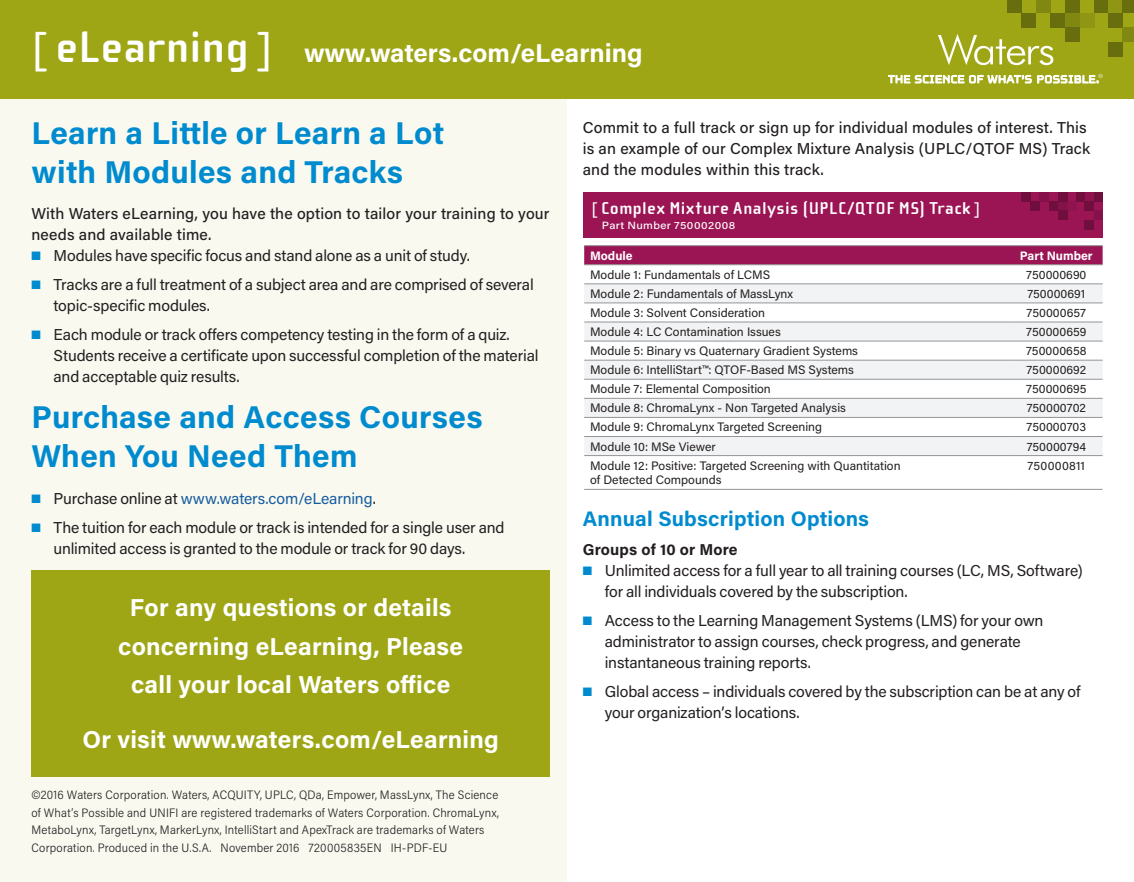
<style>
.page{position:relative;width:1134px;height:882px;background:#fff}
.page>*{position:absolute;margin:0;border:0;box-sizing:border-box;transform-origin:0 0}
.Eyebrow_Text{font:700 45.15px "Cholla Sans";letter-spacing:.01em;color:#fff;scale:1.1 1}
.t1{font:700 31.5px/38.5px "Acumin Pro";letter-spacing:.01em;color:#008bcf}
.t2{font:700 25.9px "Acumin Pro";color:#fff}
.t3{font:700 24.5px/38.5px "Acumin Pro";letter-spacing:.01em;color:#fff;text-align:center}
.t4{font:700 21px "Acumin Pro";letter-spacing:.01em;color:#008bcf}
.Eyebrow_Text-2{font:700 17.68px "Cholla Sans";letter-spacing:.035em;color:#fff;scale:1.1 1}
.t5{font:15.75px/21px "Acumin Pro";letter-spacing:-.01em;color:#231f20}
.t6{font:500 15.75px/21px "Acumin Pro";letter-spacing:.01em;color:#231f20}
.t7{font:15.75px "Acumin Pro";letter-spacing:-.01em;color:#175d9e}
.t8{font:700 15.75px "Acumin Pro";letter-spacing:.01em;color:#231f20}
.t9{font:12.25px/14.7px "Acumin Pro";color:#231f20}
.Boilerplate{font:300 12.25px/17.5px "Acumin Pro Semi Cond";letter-spacing:.015em;color:#231f20}
.t10{font:700 12.25px "Acumin Pro";color:#fff}
.t11{font:12.25px "Acumin Pro";letter-spacing:.025em;color:#231f20}
.Eyebrow_Text-3{font:500 10.5px "Acumin Pro";letter-spacing:.035em;color:#fff;scale:1.1 1}
.s1{font-family:"Cholla Unicase";font-weight:400}
.s2{color:#008bcf}
.s3{color:#231f20}
</style>
<div class="page">
<div style="left:0;top:91px;width:567px;height:791px;background:#f9f9f0"></div>
<div style="left:0;top:0;width:1134px;height:98px;background:#9ea615"></div>
<div style="left:1007px;top:0;width:14px;height:13px;background:#686e0e"></div>
<div style="left:1108px;top:42px;width:15px;height:15px;background:#686e0e"></div>
<div style="left:1021px;top:13px;width:15px;height:14px;background:#686e0e"></div>
<div style="left:1036px;top:0;width:15px;height:13px;background:#818811"></div>
<div style="left:1051px;top:13px;width:14px;height:14px;background:#686e0e"></div>
<div style="left:1065px;top:13px;width:15px;height:14px;background:#818811"></div>
<div style="left:1080px;top:13px;width:14px;height:14px;background:#8e9613"></div>
<div style="left:1065px;top:0;width:15px;height:13px;background:#686e0e"></div>
<div style="left:1065px;top:27px;width:15px;height:15px;background:#686e0e"></div>
<div style="left:1108px;top:0;width:15px;height:13px;background:#8e9613"></div>
<div style="left:1094px;top:0;width:14px;height:13px;background:#686e0e"></div>
<div style="left:1123px;top:0;width:11px;height:13px;background:#686e0e"></div>
<div style="left:1108px;top:13px;width:15px;height:14px;background:#686e0e"></div>
<div style="left:1123px;top:27px;width:11px;height:15px;background:#818811"></div>
<svg style="left:888px;top:73px;width:215px;height:10px"></svg>
<svg style="left:938px;top:34px;width:115px;height:31px"></svg>
<div style="left:583px;top:192px;width:520px;height:46px;background:#9b1555"></div>
<div style="left:1022px;top:192px;width:9px;height:10px;background:#700e3e"></div>
<div style="left:1085px;top:220px;width:9px;height:9px;background:#700e3e"></div>
<div style="left:1031px;top:202px;width:9px;height:9px;background:#700e3e"></div>
<div style="left:1040px;top:192px;width:9px;height:10px;background:#841149"></div>
<div style="left:1049px;top:202px;width:9px;height:9px;background:#700e3e"></div>
<div style="left:1058px;top:202px;width:9px;height:9px;background:#841149"></div>
<div style="left:1067px;top:202px;width:9px;height:9px;background:#8e134e"></div>
<div style="left:1058px;top:192px;width:9px;height:10px;background:#700e3e"></div>
<div style="left:1058px;top:211px;width:9px;height:9px;background:#700e3e"></div>
<div style="left:1085px;top:192px;width:9px;height:10px;background:#8e134e"></div>
<div style="left:1076px;top:192px;width:9px;height:10px;background:#700e3e"></div>
<div style="left:1094px;top:192px;width:9px;height:10px;background:#700e3e"></div>
<div style="left:1085px;top:202px;width:9px;height:9px;background:#700e3e"></div>
<div style="left:1094px;top:211px;width:9px;height:9px;background:#841149"></div>
<div style="left:584px;top:246px;width:519px;height:18px;background:#9b1555"></div>
<svg style="left:584px;top:284px;width:519px;height:171px;fill:#f2f3f4"></svg>
<hr style="left:584px;top:283px;width:426px;height:1px;background:#939598">
<hr style="left:1010px;top:283px;width:93px;height:1px;background:#939598">
<hr style="left:584px;top:303px;width:426px;height:1px;background:#939598">
<hr style="left:1010px;top:303px;width:93px;height:1px;background:#939598">
<hr style="left:584px;top:245px;width:426px;height:1px;background:#939598">
<hr style="left:1010px;top:245px;width:93px;height:1px;background:#939598">
<hr style="left:584px;top:264px;width:426px;height:1px;background:#939598">
<hr style="left:1010px;top:264px;width:93px;height:1px;background:#939598">
<hr style="left:584px;top:322px;width:426px;height:1px;background:#939598">
<hr style="left:1010px;top:322px;width:93px;height:1px;background:#939598">
<hr style="left:584px;top:341px;width:426px;height:1px;background:#939598">
<hr style="left:1010px;top:341px;width:93px;height:1px;background:#939598">
<hr style="left:584px;top:360px;width:426px;height:1px;background:#939598">
<hr style="left:1010px;top:360px;width:93px;height:1px;background:#939598">
<hr style="left:584px;top:379px;width:426px;height:1px;background:#939598">
<hr style="left:1010px;top:379px;width:93px;height:1px;background:#939598">
<hr style="left:584px;top:398px;width:426px;height:1px;background:#939598">
<hr style="left:1010px;top:398px;width:93px;height:1px;background:#939598">
<hr style="left:584px;top:417px;width:426px;height:1px;background:#939598">
<hr style="left:1010px;top:417px;width:93px;height:1px;background:#939598">
<hr style="left:584px;top:436px;width:426px;height:1px;background:#939598">
<hr style="left:1010px;top:436px;width:93px;height:1px;background:#939598">
<hr style="left:584px;top:455px;width:426px;height:1px;background:#939598">
<hr style="left:1010px;top:455px;width:93px;height:1px;background:#939598">
<hr style="left:584px;top:489px;width:426px;height:1px;background:#939598">
<hr style="left:1010px;top:489px;width:93px;height:1px;background:#939598">
<div style="left:32px;top:570px;width:518px;height:206px;background:#9ea615"></div>
<p class="Eyebrow_Text" style="left:32px;top:22px;width:221px"><span class="s1">[</span> eLearning <span class="s1">]</span></p>
<p class="t2" style="left:304px;top:34px;width:340px">www.waters.com/eLearning</p>
<p class="t1" style="left:32px;top:112px;width:414px">Learn a Little or Learn a Lot with Modules and Tracks</p>
<p class="t6" style="left:32px;top:203px;width:520px">With Waters eLearning, you have the option to tailor your training to your needs and available time.</p>
<p class="t5" style="left:32px;top:245px;width:440px"><span class="s2">■</span> Modules have specific focus and stand alone as a unit of study.</p>
<p class="t5" style="left:54px;top:274px;width:482px;text-indent:-22px"><span class="s2">■</span> Tracks are a full treatment of a subject area and are comprised of several topic-specific modules.</p>
<p class="t5" style="left:54px;top:323px;width:487px;text-indent:-22px"><span class="s2">■</span> Each module or track offers competency testing in the form of a quiz.<br>Students receive a certificate upon successful completion of the material and acceptable quiz results.</p>
<p class="t1" style="left:32px;top:397px;width:453px">Purchase and Access Courses<br>When You Need Them</p>
<p class="t7" style="left:32px;top:487px;width:346px"><span class="s2">■</span> <span class="s3">Purchase online at</span> www.waters.com/eLearning<span class="s3">.</span></p>
<p class="t5" style="left:54px;top:516px;width:453px;text-indent:-22px"><span class="s2">■</span> The tuition for each module or track is intended for a single user and unlimited access is granted to the module or track for 90 days.</p>
<p class="t3" style="left:118px;top:588px;width:347px">For any questions or details concerning eLearning, Please call your local Waters office</p>
<p class="t3" style="left:83px;top:719px;width:418px">Or visit www.waters.com/eLearning</p>
<p class="Boilerplate" style="left:32px;top:786px;width:469px">©2016 Waters Corporation. Waters, ACQUITY, UPLC, QDa, Empower, MassLynx, The Science of What’s Possible and UNIFI are registered trademarks of Waters Corporation. ChromaLynx, MetaboLynx, TargetLynx, MarkerLynx, IntelliStart and ApexTrack are trademarks of Waters Corporation. Produced in the U.S.A. November 2016 720005835EN IH-PDF-EU</p>
<p class="t6" style="left:583px;top:116px;width:509px">Commit to a full track or sign up for individual modules of interest. This is an example of our Complex Mixture Analysis (UPLC/QTOF MS) Track and the modules within this track.</p>
<p class="Eyebrow_Text-2" style="left:592px;top:199px;width:355px"><span class="s1">[</span> Complex Mixture Analysis (UPLC/QTOF MS) Track <span class="s1">]</span></p>
<p class="Eyebrow_Text-3" style="left:602px;top:219px;width:123px">Part Number 750002008</p>
<p class="t10" style="left:590px;top:247px;width:44px">Module</p>
<p class="t10" style="left:1020px;top:247px;width:74px">Part Number</p>
<p class="t9" style="left:590px;top:267px;width:182px">Module 1: Fundamentals of LCMS</p>
<p class="t9" style="left:1026px;top:267px;width:62px">750000690</p>
<p class="t9" style="left:590px;top:286px;width:205px">Module 2: Fundamentals of MassLynx</p>
<p class="t9" style="left:1027px;top:286px;width:59px">750000691</p>
<p class="t9" style="left:590px;top:305px;width:176px">Module 3: Solvent Consideration</p>
<p class="t9" style="left:1027px;top:305px;width:61px">750000657</p>
<p class="t9" style="left:590px;top:324px;width:192px">Module 4: LC Contamination Issues</p>
<p class="t9" style="left:1026px;top:324px;width:62px">750000659</p>
<p class="t9" style="left:590px;top:343px;width:270px">Module 5: Binary vs Quaternary Gradient Systems</p>
<p class="t9" style="left:1026px;top:343px;width:62px">750000658</p>
<p class="t9" style="left:590px;top:362px;width:265px">Module 6: IntelliStart™: QTOF-Based MS Systems</p>
<p class="t9" style="left:1026px;top:362px;width:61px">750000692</p>
<p class="t9" style="left:590px;top:381px;width:182px">Module 7: Elemental Composition</p>
<p class="t9" style="left:1026px;top:381px;width:62px">750000695</p>
<p class="t9" style="left:590px;top:400px;width:258px">Module 8: ChromaLynx - Non Targeted Analysis</p>
<p class="t9" style="left:1027px;top:400px;width:61px">750000702</p>
<p class="t9" style="left:590px;top:419px;width:234px">Module 9: ChromaLynx Targeted Screening</p>
<p class="t9" style="left:1027px;top:419px;width:61px">750000703</p>
<p class="t9" style="left:590px;top:438px;width:127px">Module 10: MSe Viewer</p>
<p class="t9" style="left:1027px;top:438px;width:61px">750000794</p>
<p class="t9" style="left:590px;top:458px;width:312px">Module 12: Positive: Targeted Screening with Quantitation of Detected Compounds</p>
<p class="t11" style="left:1028px;top:457px;width:59px">750000811</p>
<p class="t4" style="left:583px;top:504px;width:288px">Annual Subscription Options</p>
<p class="t8" style="left:583px;top:539px;width:156px">Groups of 10 or More</p>
<p class="t5" style="left:605px;top:560px;width:480px;text-indent:-22px"><span class="s2">■</span> Unlimited access for a full year to all training courses (LC, MS, Software) for all individuals covered by the subscription.</p>
<p class="t5" style="left:605px;top:609px;width:440px;text-indent:-22px"><span class="s2">■</span> Access to the Learning Management Systems (LMS) for your own administrator to assign courses, check progress, and generate instantaneous training reports.</p>
<p class="t5" style="left:605px;top:680px;width:477px;text-indent:-22px"><span class="s2">■</span> Global access – individuals covered by the subscription can be at any of your organization’s locations.</p>
</div>
